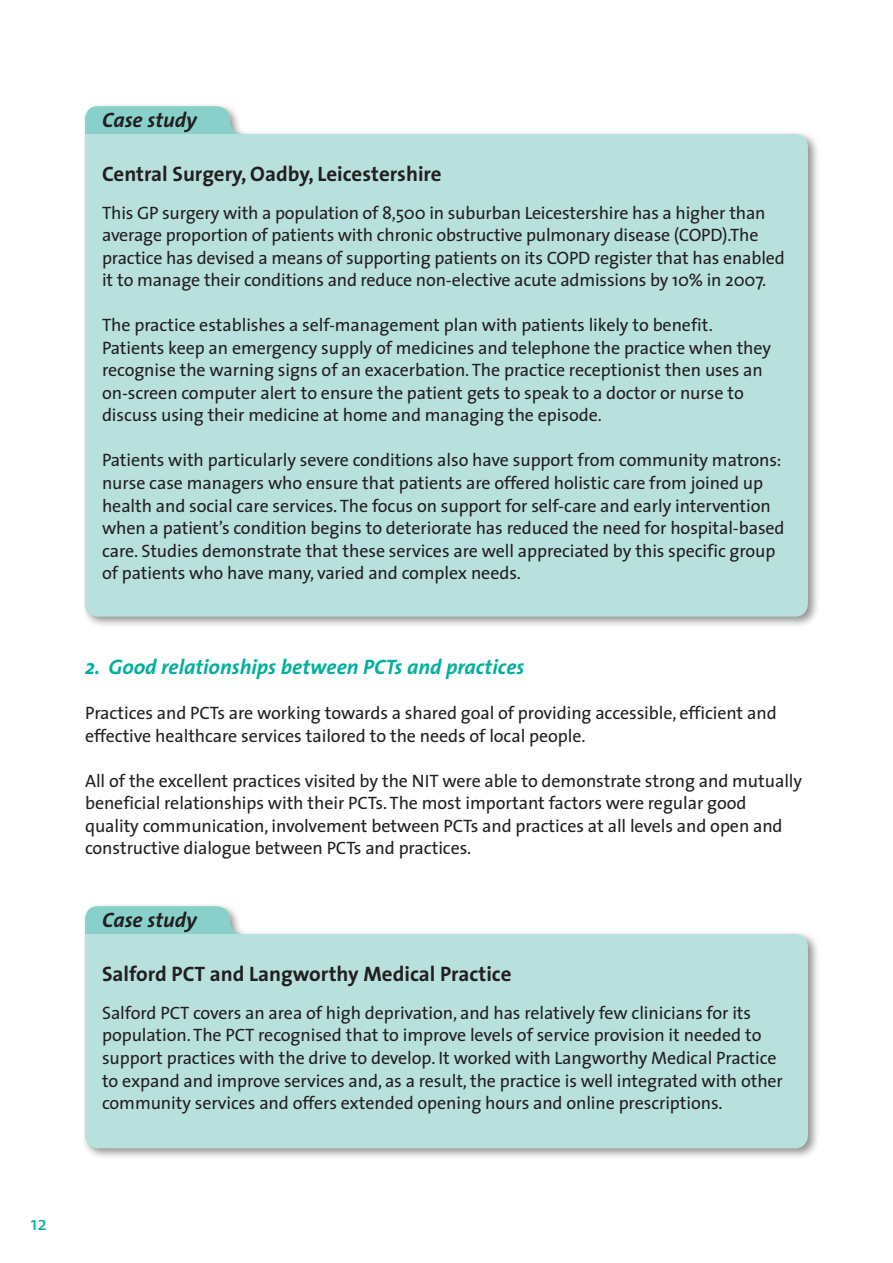
<style>
.page{position:relative;width:893px;height:1263px;background:#fff}
.page>*{position:absolute;margin:0;border:0;box-sizing:border-box;transform-origin:0 0}
.Sub_Header{font:700 21px "The Sans";color:#231f20}
.Sub_Head_Italics{font:italic 700 21px "The Sans";color:#00af9e}
.Sub_Header-2{font:italic 700 21px "The Sans";color:#231f20}
.t1{font:19.5px "The Sans";color:#00af9e}
.Body_1{font:18px/22.5px "The Sans";letter-spacing:-.005em;color:#231f20}
</style>
<div class="page">
<div style="left:81px;top:102px;width:745px;height:533px;background:#231f20;opacity:.5"></div>
<div style="left:85px;top:106px;width:723px;height:511px;background:#b8e1dd"></div>
<svg style="left:85px;top:106px;width:157px;height:28px"></svg>
<div style="left:81px;top:902px;width:745px;height:264px;background:#231f20;opacity:.5"></div>
<svg style="left:85px;top:906px;width:723px;height:242px;fill:#b8e1dd"></svg>
<svg style="left:85px;top:906px;width:157px;height:28px"></svg>
<p class="Sub_Header-2" style="left:102px;top:102px;width:96px">Case study</p>
<p class="Sub_Header" style="left:102px;top:157px;width:341px">Central Surgery, Oadby, Leicestershire</p>
<p class="Body_1" style="left:102px;top:201px;width:684px">This GP surgery with a population of 8,500 in suburban Leicestershire has a higher than average proportion of patients with chronic obstructive pulmonary disease (COPD).The practice has devised a means of supporting patients on its COPD register that has enabled it to manage their conditions and reduce non-elective acute admissions by 10% in 2007.</p>
<p class="Body_1" style="left:102px;top:314px;width:670px">The practice establishes a self-management plan with patients likely to benefit.<br>Patients keep an emergency supply of medicines and telephone the practice when they recognise the warning signs of an exacerbation. The practice receptionist then uses an on-screen computer alert to ensure the patient gets to speak to a doctor or nurse to discuss using their medicine at home and managing the episode.</p>
<p class="Body_1" style="left:102px;top:449px;width:684px">Patients with particularly severe conditions also have support from community matrons: nurse case managers who ensure that patients are offered holistic care from joined up health and social care services. The focus on support for self-care and early intervention when a patient’s condition begins to deteriorate has reduced the need for hospital-based care. Studies demonstrate that these services are well appreciated by this specific group of patients who have many, varied and complex needs.</p>
<p class="Sub_Head_Italics" style="left:85px;top:650px;width:441px">2. Good relationships between PCTs and practices</p>
<p class="Body_1" style="left:85px;top:701px;width:693px">Practices and PCTs are working towards a shared goal of providing accessible, efficient and effective healthcare services tailored to the needs of local people.</p>
<p class="Body_1" style="left:85px;top:769px;width:719px">All of the excellent practices visited by the NIT were able to demonstrate strong and mutually beneficial relationships with their PCTs. The most important factors were regular good quality communication, involvement between PCTs and practices at all levels and open and constructive dialogue between PCTs and practices.</p>
<p class="Sub_Header-2" style="left:102px;top:902px;width:96px">Case study</p>
<p class="Sub_Header" style="left:102px;top:957px;width:411px">Salford PCT and Langworthy Medical Practice</p>
<p class="Body_1" style="left:102px;top:1001px;width:682px">Salford PCT covers an area of high deprivation, and has relatively few clinicians for its population. The PCT recognised that to improve levels of service provision it needed to support practices with the drive to develop. It worked with Langworthy Medical Practice to expand and improve services and, as a result, the practice is well integrated with other community services and offers extended opening hours and online prescriptions.</p>
<p class="t1" style="left:31px;top:1207px;width:17px">12</p>
</div>
